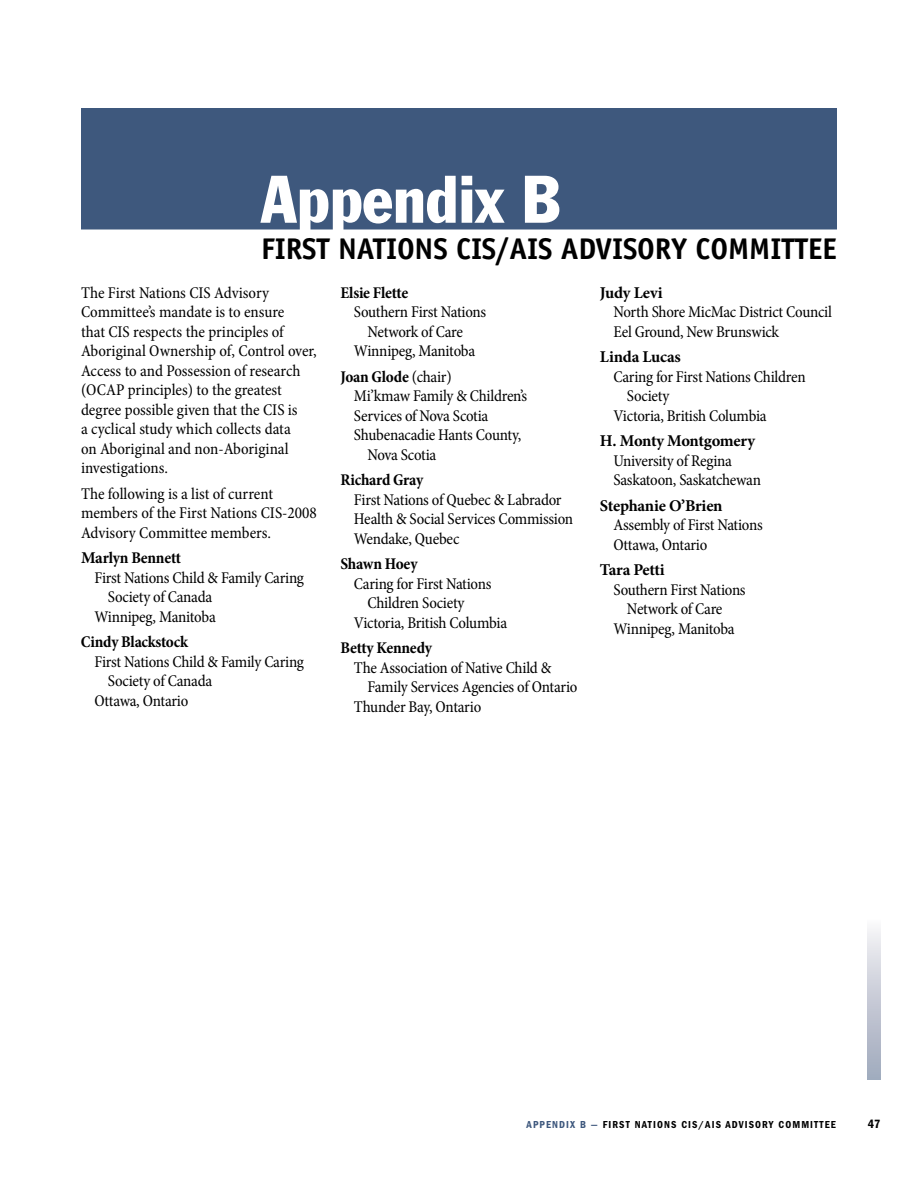
<style>
.page{position:relative;width:918px;height:1188px;background:#fff}
.page>*{position:absolute;margin:0;border:0;box-sizing:border-box;transform-origin:0 0}
.t1{font:condensed 66px "Franklin Gothic";color:#fff}
.t2{font:700 30px "Officina Sans";letter-spacing:-.005em;color:#000}
.t3{font:condensed 16.5px/19.5px "Minion Pro";letter-spacing:-.015em;color:#000}
.t4{font:700 condensed 16.5px "Minion Pro";letter-spacing:-.015em;color:#000}
.t5{font:700 16.5px "Minion Pro";letter-spacing:-.015em;color:#000}
.t6{font:600 condensed 12.45px "Franklin Gothic";color:#000}
.t7{font:600 condensed 10.5px "Franklin Gothic";letter-spacing:.105em;color:#000}
.s1{font-stretch:normal}
.s2{font-weight:400}
.s3{color:#3e587d}
</style>
<div class="page">
<svg style="left:867px;top:929px;width:14px;height:151px"></svg>
<div style="left:81px;top:108px;width:756px;height:122px;background:#3e587d"></div>
<h1 class="t1" style="left:261px;top:159px;width:297px">Appendix B</h1>
<h2 class="t2" style="left:261px;top:230px;width:577px">FI RST NATIONS CIS/AIS ADVISORY COMMITTEE</h2>
<p class="t3" style="left:81px;top:283px;width:237px">The First Nations CIS Advisory Committee’s mandate is to ensure<br>that CIS respects the principles of Aboriginal Ownership of, Control over, Access to and Possession of research (OCAP principles) to the greatest degree possible given that the CIS is<br>a cyclical study which collects data<br>on Aboriginal and non-Aboriginal investigations.</p>
<p class="t3" style="left:81px;top:484px;width:237px">The following is a list of current members of the First Nations CIS‑2008<br>Advisory Committee members.</p>
<p class="t4" style="left:81px;top:547px;width:102px"><span class="s1">Ma</span>rlyn Bennett</p>
<p class="t3" style="left:94px;top:568px;width:211px">First Nations Child &amp; Family Caring</p>
<p class="t3" style="left:108px;top:587px;width:106px">Society of Canada</p>
<p class="t3" style="left:94px;top:607px;width:123px">Winnipeg, Manitoba</p>
<p class="t4" style="left:81px;top:631px;width:109px">Cindy Blackstock</p>
<p class="t3" style="left:94px;top:652px;width:211px">First Nations Child &amp; Family Caring</p>
<p class="t3" style="left:108px;top:671px;width:106px">Society of Canada</p>
<p class="t3" style="left:94px;top:691px;width:95px">Ottawa, Ontario</p>
<p class="t4" style="left:340px;top:281px;width:69px">Elsie Flette</p>
<p class="t3" style="left:354px;top:302px;width:134px">Southern First Nations</p>
<p class="t3" style="left:367px;top:322px;width:97px">Network of Care</p>
<p class="t3" style="left:354px;top:341px;width:123px">Winnipeg, Manitoba</p>
<p class="t4" style="left:340px;top:365px;width:113px">Joan Glode <span class="s2">(chair)</span></p>
<p class="t3" style="left:354px;top:386px;width:175px">Mi’kmaw Family &amp; Children’s</p>
<p class="t3" style="left:354px;top:406px;width:136px">Services of Nova Scotia</p>
<p class="t3" style="left:354px;top:425px;width:169px">Shubenacadie Hants County,</p>
<p class="t3" style="left:367px;top:445px;width:70px">Nova Scotia</p>
<p class="t4" style="left:340px;top:469px;width:84px">Richard Gray</p>
<p class="t3" style="left:354px;top:490px;width:221px">First Nations of Quebec &amp; Labrador<br>Health &amp; Social Services Commission<br>Wendake, Quebec</p>
<p class="t4" style="left:340px;top:553px;width:79px">Shawn Hoey</p>
<p class="t3" style="left:354px;top:574px;width:139px">Caring for First Nations</p>
<p class="t3" style="left:367px;top:594px;width:99px">Children Society</p>
<p class="t3" style="left:354px;top:613px;width:155px">Victoria, British Columbia</p>
<p class="t4" style="left:340px;top:637px;width:93px">Betty Kennedy</p>
<p class="t3" style="left:354px;top:658px;width:199px">The Association of Native Child &amp;</p>
<p class="t3" style="left:367px;top:678px;width:211px">Family Services Agencies of Ontario</p>
<p class="t3" style="left:354px;top:697px;width:129px">Thunder Bay, Ontario</p>
<p class="t5" style="left:600px;top:281px;width:64px">Judy Levi</p>
<p class="t3" style="left:613px;top:303px;width:220px">North Shore MicMac District Council<br>Eel Ground, New Brunswick</p>
<p class="t5" style="left:600px;top:345px;width:82px">Linda Lucas</p>
<p class="t3" style="left:613px;top:367px;width:194px">Caring for First Nations Children</p>
<p class="t3" style="left:627px;top:387px;width:44px">Society</p>
<p class="t3" style="left:613px;top:406px;width:155px">Victoria, British Columbia</p>
<p class="t5" style="left:600px;top:429px;width:157px">H. Monty Montgomery</p>
<p class="t3" style="left:613px;top:451px;width:149px">University of Regina<br>Saskatoon, Saskatchewan</p>
<p class="t5" style="left:600px;top:494px;width:124px">Stephanie O’Brien</p>
<p class="t3" style="left:613px;top:516px;width:151px">Assembly of First Nations<br>Ottawa, Ontario</p>
<p class="t5" style="left:600px;top:558px;width:66px">Tara Petti</p>
<p class="t3" style="left:613px;top:580px;width:134px">Southern First Nations</p>
<p class="t3" style="left:627px;top:600px;width:97px">Network of Care</p>
<p class="t3" style="left:613px;top:619px;width:123px">Winnipeg, Manitoba</p>
<p class="t7" style="left:527px;top:1119px;width:185px"><span class="s3">APPENDIX B —</span> FIRST NATIONS CIS/AIS</p>
<p class="t7" style="left:725px;top:1119px;width:112px">ADVISORY COMMITTEE</p>
<p class="t6" style="left:868px;top:1117px;width:14px">47</p>
</div>
